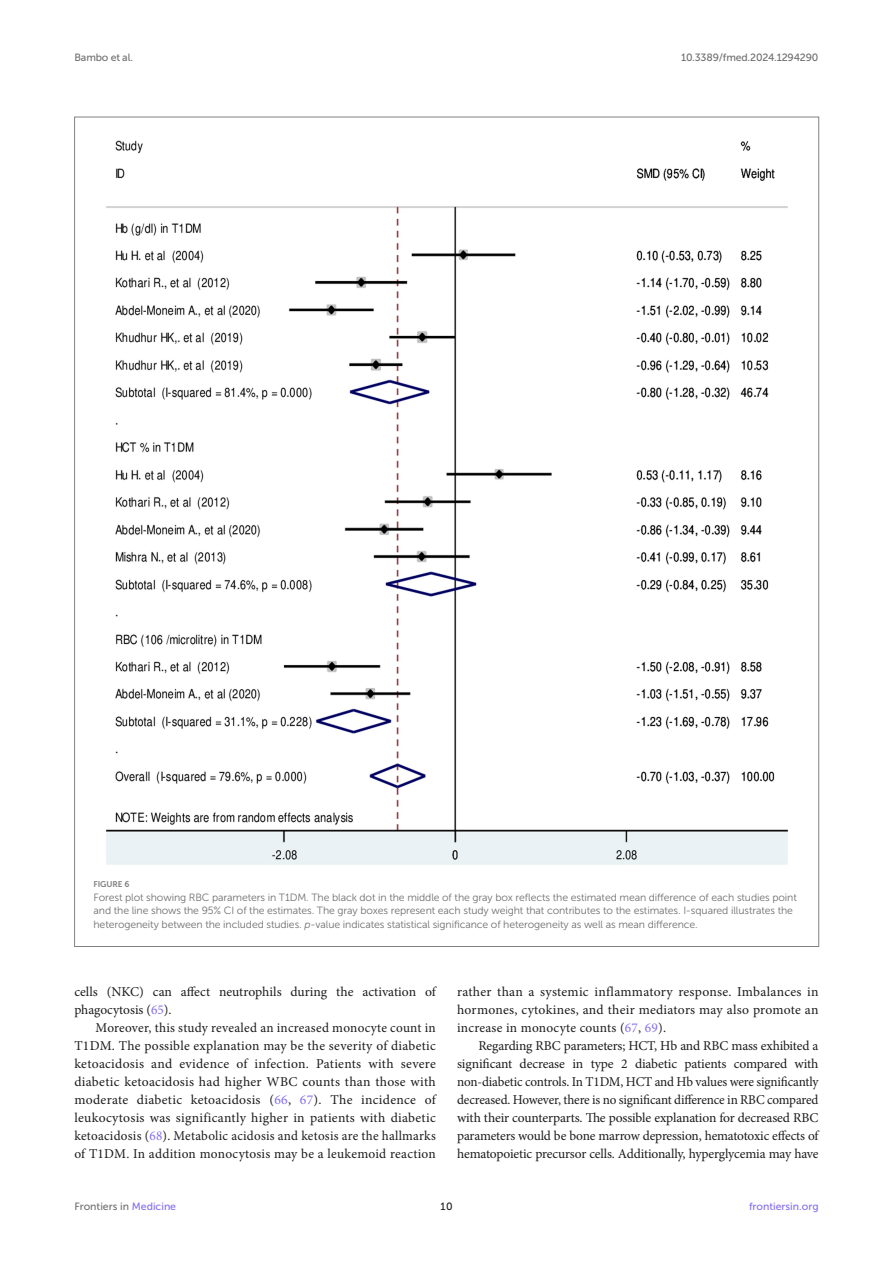
<style>
.page{position:relative;width:893px;height:1263px;background:#fff}
.page>*{position:absolute;margin:0;border:0;box-sizing:border-box;transform-origin:0 0}
.TEXT{font:13.5px/18px "Minion Pro";letter-spacing:.005em;color:#1b1c1b;text-align:justify}
.FIG_LEG{font:10.5px/13.5px "Museo Sans 300";letter-spacing:-.01em;color:#706f70}
.t1{font:10.5px "Museo Sans 500";letter-spacing:-.015em;color:#706f70}
.t2{font:10.5px "Museo Sans 500";color:#856df0}
.t3{font:10.5px "Museo Sans 500";color:#1b1c1b}
.FIG_HD{font:8.25px "Museo Sans 700";letter-spacing:-.01em;color:#7e7f7f}
.s1{font-style:italic}
.s2{color:#856df0}
</style>
<div class="page">
<img style="left:106px;top:140px;width:682px;height:725px">
<p class="t1" style="left:74px;top:51px;width:60px">Bambo et al.</p>
<p class="t1" style="left:681px;top:51px;width:139px">10.3389/fmed.2024.1294290</p>
<p class="FIG_HD" style="left:94px;top:880px;width:37px">FIGURE 6</p>
<p class="FIG_LEG" style="left:94px;top:890px;width:705px">Forest plot showing RBC parameters in T1DM. The black dot in the middle of the gray box reflects the estimated mean difference of each studies point and the line shows the 95% CI of the estimates. The gray boxes represent each study weight that contributes to the estimates. I-squared illustrates the heterogeneity between the included studies. <span class="s1">p</span>-value indicates statistical significance of heterogeneity as well as mean difference.</p>
<p class="TEXT" style="left:74px;top:983px;width:363px">cells (NKC) can affect neutrophils during the activation of phagocytosis (<span class="s2">65</span>).</p>
<p class="TEXT" style="left:74px;top:1019px;width:363px;text-indent:21px">Moreover, this study revealed an increased monocyte count in T1DM. The possible explanation may be the severity of diabetic ketoacidosis and evidence of infection. Patients with severe diabetic ketoacidosis had higher WBC counts than those with moderate diabetic ketoacidosis (<span class="s2">66</span>, <span class="s2">67</span>). The incidence of leukocytosis was significantly higher in patients with diabetic ketoacidosis (<span class="s2">68</span>). Metabolic acidosis and ketosis are the hallmarks of T1DM. In addition monocytosis may be a leukemoid reaction</p>
<p class="TEXT" style="left:457px;top:983px;width:363px">rather than a systemic inflammatory response. Imbalances in hormones, cytokines, and their mediators may also promote an increase in monocyte counts (<span class="s2">67</span>, <span class="s2">69</span>).</p>
<p class="TEXT" style="left:457px;top:1037px;width:363px;text-indent:21px">Regarding RBC parameters; HCT, Hb and RBC mass exhibited a significant decrease in type 2 diabetic patients compared with non-diabetic controls. In T1DM, HCT and Hb values were significantly decreased. However, there is no significant difference in RBC compared with their counterparts. The possible explanation for decreased RBC parameters would be bone marrow depression, hematotoxic effects of hematopoietic precursor cells. Additionally, hyperglycemia may have</p>
<p class="t1" style="left:74px;top:1200px;width:103px">Frontiers in <span class="s2">Medicine</span></p>
<p class="t3" style="left:440px;top:1200px;width:14px">10</p>
<p class="t2" style="left:749px;top:1200px;width:71px">frontiersin.org</p>
</div>
